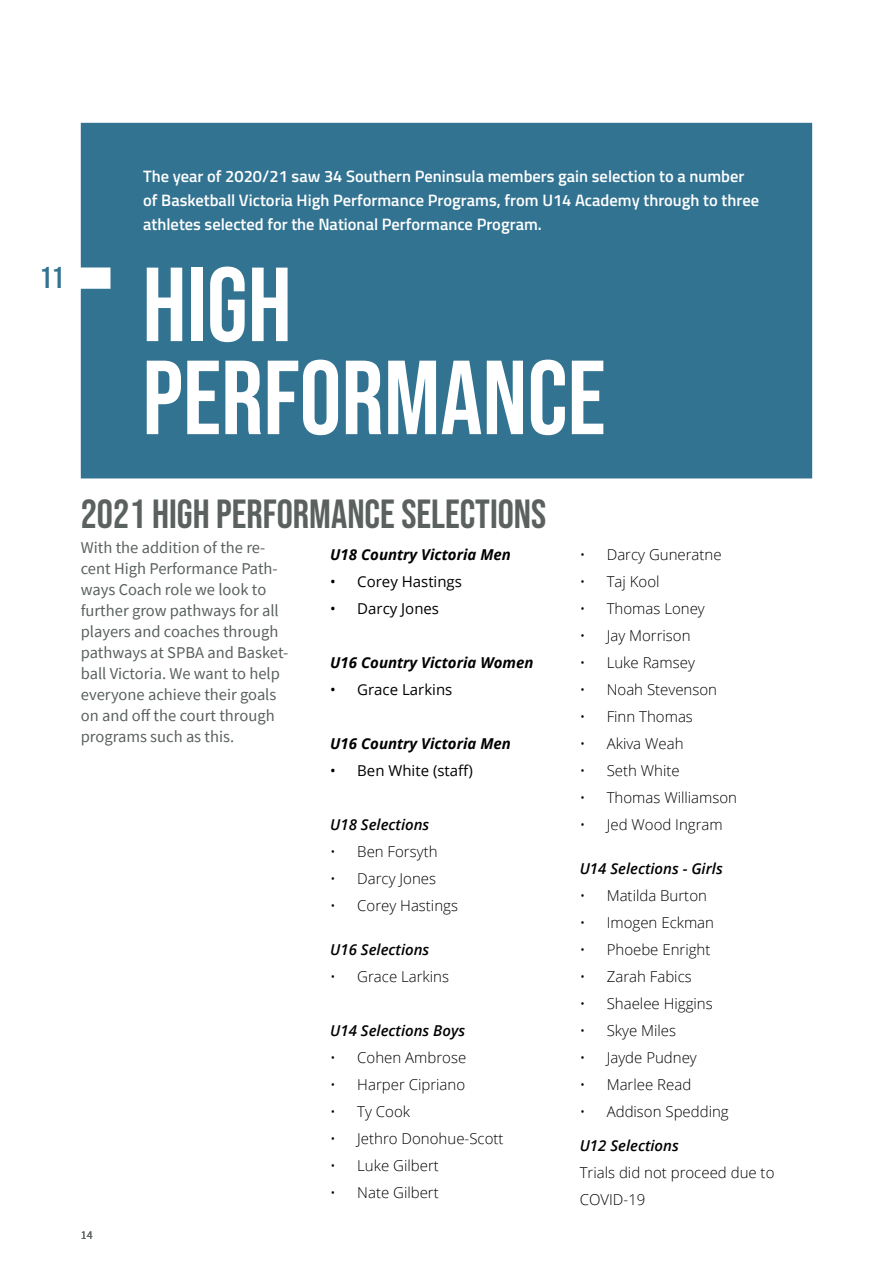
<style>
.page{position:relative;width:893px;height:1263px;background:#fff}
.page>*{position:absolute;margin:0;border:0;box-sizing:border-box;transform-origin:0 0}
.t1{font:105px/93px "Bebas Neue";color:#fff}
.t2{font:40.5px "Bebas Neue";color:#5a615f}
.t3{font:30px "Bebas Neue";color:#327392}
.t4{font:16.5px/21px "Source Sans Pro";color:#5a615f}
.t5{font:600 16.5px/24px "Titillium Web";color:#fff}
.t6{font:300 15px/27px "Open Sans";color:#000}
.t7{font:italic 600 15px "Open Sans";color:#000}
.t8{font:italic 700 15px "Open Sans";color:#000}
.t9{font:15px "Open Sans";color:#000}
.t10{font:12px "Source Sans Pro";color:#5a615f}
</style>
<div class="page">
<div style="left:81px;top:123px;width:731px;height:355px;background:#327392"></div>
<h3 class="t3" style="left:40px;top:261px;width:25px">11</h3>
<p class="t5" style="left:143px;top:163px;width:617px">The year of 2020/21 saw 34 Southern Peninsula members gain selection to a number of Basketball Victoria High Performance Programs, from U14 Academy through to three athletes selected for the National Performance Program.</p>
<h1 class="t1" style="left:142px;top:257px;width:465px">HIGH<br>PERFORMANCE</h1>
<h2 class="t2" style="left:81px;top:491px;width:467px">2021 HIGH PERFORMANCE SELECTIONS</h2>
<p class="t4" style="left:81px;top:537px;width:209px">With the addition of the re&shy;cent High Performance Path&shy;ways Coach role we look to further grow pathways for all players and coaches through pathways at SPBA and Basket&shy;ball Victoria. We want to help everyone achieve their goals on and off the court through programs such as this.</p>
<p class="t10" style="left:81px;top:1227px;width:13px">14</p>
<p class="t8" style="left:330px;top:544px;width:182px">U18 Country Victoria Men</p>
<p class="t9" style="left:330px;top:571px;width:133px">• Corey Hastings</p>
<p class="t9" style="left:330px;top:598px;width:110px">• Darcy Jones</p>
<p class="t8" style="left:330px;top:652px;width:205px">U16 Country Victoria Women</p>
<p class="t9" style="left:330px;top:679px;width:124px">• Grace Larkins</p>
<p class="t8" style="left:330px;top:733px;width:182px">U16 Country Victoria Men</p>
<p class="t9" style="left:330px;top:760px;width:144px">• Ben White (staff)</p>
<p class="t7" style="left:330px;top:814px;width:101px">U18 Selections</p>
<p class="t6" style="left:330px;top:838px;width:109px">• Ben Forsyth</p>
<p class="t6" style="left:330px;top:865px;width:107px">• Darcy Jones</p>
<p class="t6" style="left:330px;top:892px;width:129px">• Corey Hastings</p>
<p class="t7" style="left:330px;top:939px;width:101px">U16 Selections</p>
<p class="t6" style="left:330px;top:962px;width:120px">• Grace Larkins</p>
<p class="t7" style="left:330px;top:1020px;width:136px">U14 Selections Boys</p>
<p class="t6" style="left:330px;top:1043px;width:137px">• Cohen Ambrose</p>
<p class="t6" style="left:330px;top:1070px;width:136px">• Harper Cipriano</p>
<p class="t6" style="left:330px;top:1097px;width:81px">• Ty Cook</p>
<p class="t6" style="left:330px;top:1124px;width:175px">• Jethro Donohue-Scott</p>
<p class="t6" style="left:330px;top:1151px;width:110px">• Luke Gilbert</p>
<p class="t6" style="left:330px;top:1178px;width:110px">• Nate Gilbert</p>
<p class="t6" style="left:580px;top:541px;width:143px">• Darcy Guneratne</p>
<p class="t6" style="left:580px;top:568px;width:81px">• Taj Kool</p>
<p class="t6" style="left:580px;top:595px;width:127px">• Thomas Loney</p>
<p class="t6" style="left:580px;top:622px;width:112px">• Jay Morrison</p>
<p class="t6" style="left:580px;top:649px;width:117px">• Luke Ramsey</p>
<p class="t6" style="left:580px;top:676px;width:139px">• Noah Stevenson</p>
<p class="t6" style="left:580px;top:703px;width:115px">• Finn Thomas</p>
<p class="t6" style="left:580px;top:730px;width:105px">• Akiva Weah</p>
<p class="t6" style="left:580px;top:757px;width:102px">• Seth White</p>
<p class="t6" style="left:580px;top:784px;width:159px">• Thomas Williamson</p>
<p class="t6" style="left:580px;top:811px;width:145px">• Jed Wood Ingram</p>
<p class="t7" style="left:580px;top:858px;width:145px">U14 Selections - Girls</p>
<p class="t6" style="left:580px;top:881px;width:129px">• Matilda Burton</p>
<p class="t6" style="left:580px;top:908px;width:136px">• Imogen Eckman</p>
<p class="t6" style="left:580px;top:935px;width:132px">• Phoebe Enright</p>
<p class="t6" style="left:580px;top:962px;width:114px">• Zarah Fabics</p>
<p class="t6" style="left:580px;top:989px;width:135px">• Shaelee Higgins</p>
<p class="t6" style="left:580px;top:1016px;width:98px">• Skye Miles</p>
<p class="t6" style="left:580px;top:1043px;width:119px">• Jayde Pudney</p>
<p class="t6" style="left:580px;top:1070px;width:113px">• Marlee Read</p>
<p class="t6" style="left:580px;top:1097px;width:151px">• Addison Spedding</p>
<p class="t7" style="left:580px;top:1135px;width:101px">U12 Selections</p>
<p class="t6" style="left:580px;top:1159px;width:196px">Trials did not proceed due to<br>COVID-19</p>
</div>
